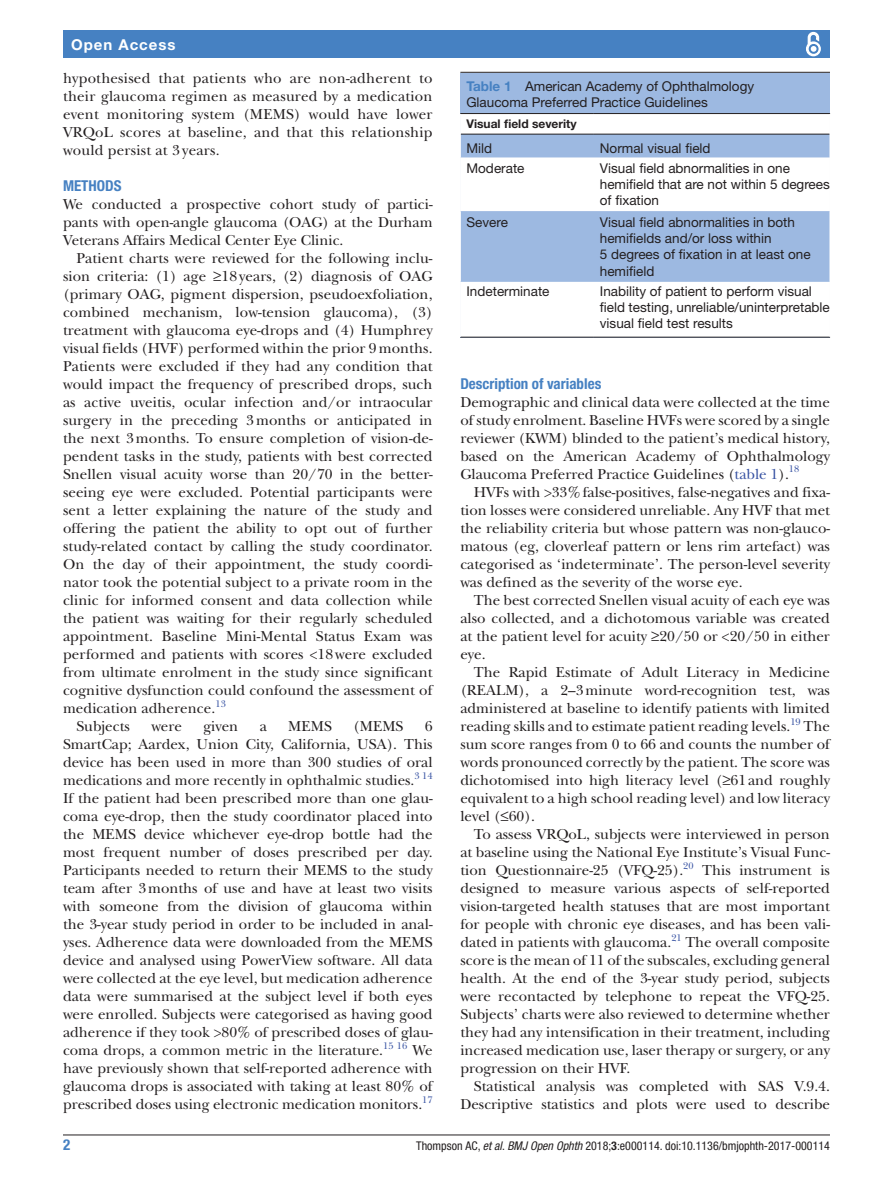
<style>
.page{position:relative;width:893px;height:1191px;background:#fff}
.page>*{position:absolute;margin:0;border:0;box-sizing:border-box;transform-origin:0 0}
.t1{font:15px/18px "New Baskerville";color:#231f20;text-align:justify}
.t2{font:700 condensed 15px "Helvetica Neue LT Std";color:#4681c2}
.t3{font:700 15px "Helvetica Neue LT Std";letter-spacing:.065em;color:#fff}
.t4{font:13.5px/16.2px "Helvetica Neue LT Std";color:#231f20}
.t5{font:condensed 12px "Helvetica Neue LT Std";color:#231f20}
.t6{font:700 12px "Helvetica Neue LT Std";color:#231f20}
.t7{font:9.9px "New Baskerville";color:#3853a3}
.s1{font-weight:700;color:#4681c2}
.s2{color:#3853a3}
.s3{font-style:italic}
.s4{font-weight:700}
</style>
<div class="page">
<hr style="left:63px;top:1134px;width:767px;height:1px;background:#231f20">
<div style="left:63px;top:31px;width:767px;height:27px;background:#4681c2"></div>
<svg style="left:806px;top:31px;width:15px;height:26px"></svg>
<div style="left:460px;top:73px;width:370px;height:264px;background:#9db9e1"></div>
<hr style="left:460px;top:72px;width:370px;height:1px;background:#231f20">
<div style="left:461px;top:114px;width:369px;height:223px;background:#fff"></div>
<svg style="left:461px;top:135px;width:369px;height:146px"></svg>
<hr style="left:460px;top:113px;width:134px;height:1px;background:#231f20">
<hr style="left:460px;top:134px;width:134px;height:1px;background:#231f20">
<hr style="left:594px;top:113px;width:236px;height:1px;background:#231f20">
<hr style="left:594px;top:134px;width:236px;height:1px;background:#231f20">
<hr style="left:460px;top:337px;width:134px;height:1px;background:#231f20">
<hr style="left:594px;top:337px;width:236px;height:1px;background:#231f20">
<svg style="left:460px;top:114px;width:1px;height:43px"></svg>
<hr style="left:460px;top:157px;width:1px;height:54px;background:#fff">
<hr style="left:460px;top:211px;width:1px;height:70px;background:#fff">
<hr style="left:460px;top:281px;width:1px;height:56px;background:#fff">
<p class="t3" style="left:71px;top:35px;width:106px">Open Access</p>
<p class="t1" style="left:63px;top:69px;width:371px">hypothesised that patients who are non-adherent to their glaucoma regimen as measured by a medication event monitoring system (MEMS) would have lower VRQoL scores at baseline, and that this relationship would persist at 3 years.</p>
<p class="t2" style="left:63px;top:177px;width:59px">Methods</p>
<p class="t1" style="left:63px;top:195px;width:371px">We conducted a prospective cohort study of partici&shy;pants with open-angle glaucoma (OAG) at the Durham Veterans Affairs Medical Center Eye Clinic.</p>
<p class="t1" style="left:63px;top:249px;width:371px;text-indent:14px">Patient charts were reviewed for the following inclu&shy;sion criteria: (1) age ≥18 years, (2) diagnosis of OAG (primary OAG, pigment dispersion, pseudoexfoliation, combined mechanism, low-tension glaucoma), (3) treatment with glaucoma eye-drops and (4) Humphrey visual fields (HVF) performed within the prior 9months.<br>Patients were excluded if they had any condition that would impact the frequency of prescribed drops, such as active uveitis, ocular infection and/or intraocular surgery in the preceding 3months or anticipated in the next 3months. To ensure completion of vision-de&shy;pendent tasks in the study, patients with best corrected Snellen visual acuity worse than 20/70 in the better&shy;seeing eye were excluded. Potential participants were sent a letter explaining the nature of the study and offering the patient the ability to opt out of further study-related contact by calling the study coordinator.<br>On the day of their appointment, the study coordi&shy;nator took the potential subject to a private room in the clinic for informed consent and data collection while the patient was waiting for their regularly scheduled appointment. Baseline Mini-Mental Status Exam was performed and patients with scores &lt;18were excluded from ultimate enrolment in the study since significant cognitive dysfunction could confound the assessment of medication adherence.</p>
<p class="t7" style="left:215px;top:697px;width:12px">13</p>
<p class="t1" style="left:76px;top:717px;width:55px">Subjects</p>
<p class="t1" style="left:151px;top:717px;width:32px">were</p>
<p class="t1" style="left:203px;top:717px;width:36px">given</p>
<p class="t1" style="left:260px;top:717px;width:9px">a</p>
<p class="t1" style="left:288px;top:717px;width:45px">MEMS</p>
<p class="t1" style="left:353px;top:717px;width:52px">(MEMS</p>
<p class="t1" style="left:63px;top:717px;width:371px;text-indent:362px">6<br>SmartCap; Aardex, Union City, California, USA). This device has been used in more than 300 studies of oral medications and more recently in ophthalmic studies.</p>
<p class="t7" style="left:414px;top:769px;width:20px">3 14</p>
<p class="t1" style="left:63px;top:789px;width:371px">If the patient had been prescribed more than one glau&shy;coma eye-drop, then the study coordinator placed into the MEMS device whichever eye-drop bottle had the most frequent number of doses prescribed per day.<br>Participants needed to return their MEMS to the study team after 3months of use and have at least two visits with someone from the division of glaucoma within the 3-year study period in order to be included in anal&shy;yses. Adherence data were downloaded from the MEMS device and analysed using PowerView software. All data were collected at the eye level, but medication adherence data were summarised at the subject level if both eyes were enrolled. Subjects were categorised as having good adherence if they took &gt;80% of prescribed doses of glau&shy;coma drops, a common metric in the literature.<sup>15</sup> <sup>16</sup> We have previously shown that self-reported adherence with glaucoma drops is associated with taking at least 80% of prescribed doses using electronic medication monitors.<sup>17</sup></p>
<p class="t4" style="left:466px;top:77px;width:289px"><span class="s1">Table 1</span> American Academy of Ophthalmology<br>Glaucoma Preferred Practice Guidelines</p>
<p class="t6" style="left:466px;top:116px;width:112px">Visual field severity</p>
<p class="t4" style="left:466px;top:140px;width:27px">Mild</p>
<p class="t4" style="left:600px;top:140px;width:112px">Normal visual field</p>
<p class="t4" style="left:466px;top:160px;width:60px">Moderate</p>
<p class="t4" style="left:600px;top:160px;width:231px">Visual field abnormalities in one hemifield that are not within 5 degrees of fixation</p>
<p class="t4" style="left:466px;top:214px;width:43px">Severe</p>
<p class="t4" style="left:600px;top:214px;width:212px">Visual field abnormalities in both hemifields and/or loss within<br>5 degrees of fixation in at least one hemifield</p>
<p class="t4" style="left:466px;top:283px;width:85px">Indeterminate</p>
<p class="t4" style="left:600px;top:283px;width:231px">Inability of patient to perform visual field testing, unreliable/uninterpretable visual field test results</p>
<p class="t2" style="left:460px;top:375px;width:142px">Description of variables</p>
<p class="t1" style="left:460px;top:393px;width:371px">Demographic and clinical data were collected at the time of study enrolment. Baseline HVFs were scored by a single reviewer (KWM) blinded to the patient’s medical history, based on the American Academy of Ophthalmology Glaucoma Preferred Practice Guidelines (<span class="s2">table 1</span>).</p>
<p class="t7" style="left:789px;top:463px;width:12px">18</p>
<p class="t1" style="left:460px;top:483px;width:371px;text-indent:14px">HVFs with &gt;33%false-positives, false-negatives and fixa&shy;tion losses were considered unreliable. Any HVF that met the reliability criteria but whose pattern was non-glauco&shy;matous (eg, cloverleaf pattern or lens rim artefact) was categorised as ‘indeterminate’. The person-level severity was defined as the severity of the worse eye.</p>
<p class="t1" style="left:460px;top:591px;width:371px;text-indent:14px">The best corrected Snellen visual acuity of each eye was also collected, and a dichotomous variable was created at the patient level for acuity ≥20/50 or &lt;20/50 in either eye.</p>
<p class="t1" style="left:460px;top:663px;width:371px;text-indent:14px">The Rapid Estimate of Adult Literacy in Medicine (REALM), a 2–3minute word-recognition test, was administered at baseline to identify patients with limited reading skills and to estimate patient reading levels.</p>
<p class="t7" style="left:790px;top:715px;width:12px">19</p>
<p class="t1" style="left:460px;top:717px;width:371px;text-indent:343px">The sum score ranges from 0 to 66 and counts the number of words pronounced correctly by the patient. The score was dichotomised into high literacy level (≥61and roughly equivalent to a high school reading level) and low literacy level (≤60).</p>
<p class="t1" style="left:460px;top:825px;width:371px;text-indent:13px">To assess VRQoL, subjects were interviewed in person at baseline using the National Eye Institute’s Visual Func&shy;tion Questionnaire-25 (VFQ-25).<sup>20</sup></p>
<p class="t1" style="left:460px;top:861px;width:371px;text-indent:242px">This instrument is designed to measure various aspects of self-reported vision-targeted health statuses that are most important for people with chronic eye diseases, and has been vali&shy;dated in patients with glaucoma.</p>
<p class="t7" style="left:671px;top:931px;width:12px">21</p>
<p class="t1" style="left:460px;top:933px;width:371px;text-indent:225px">The overall composite score is the mean of 11 of the subscales, excluding general health. At the end of the 3-year study period, subjects were recontacted by telephone to repeat the VFQ-25.<br>Subjects’ charts were also reviewed to determine whether they had any intensification in their treatment, including increased medication use, laser therapy or surgery, or any progression on their HVF.</p>
<p class="t1" style="left:460px;top:1077px;width:371px;text-align:right">Statistical analysis was completed with SAS V.9.4.<br>Descriptive statistics and plots were used to describe</p>
<p class="t2" style="left:63px;top:1135px;width:9px">2</p>
<p class="t5" style="left:416px;top:1138px;width:415px">Thompson AC, <span class="s3">et al</span>. <span class="s3">BMJ Open Ophth</span> 2018;<span class="s4">3</span>:e000114. doi:10.1136/bmjophth-2017-000114</p>
</div>
